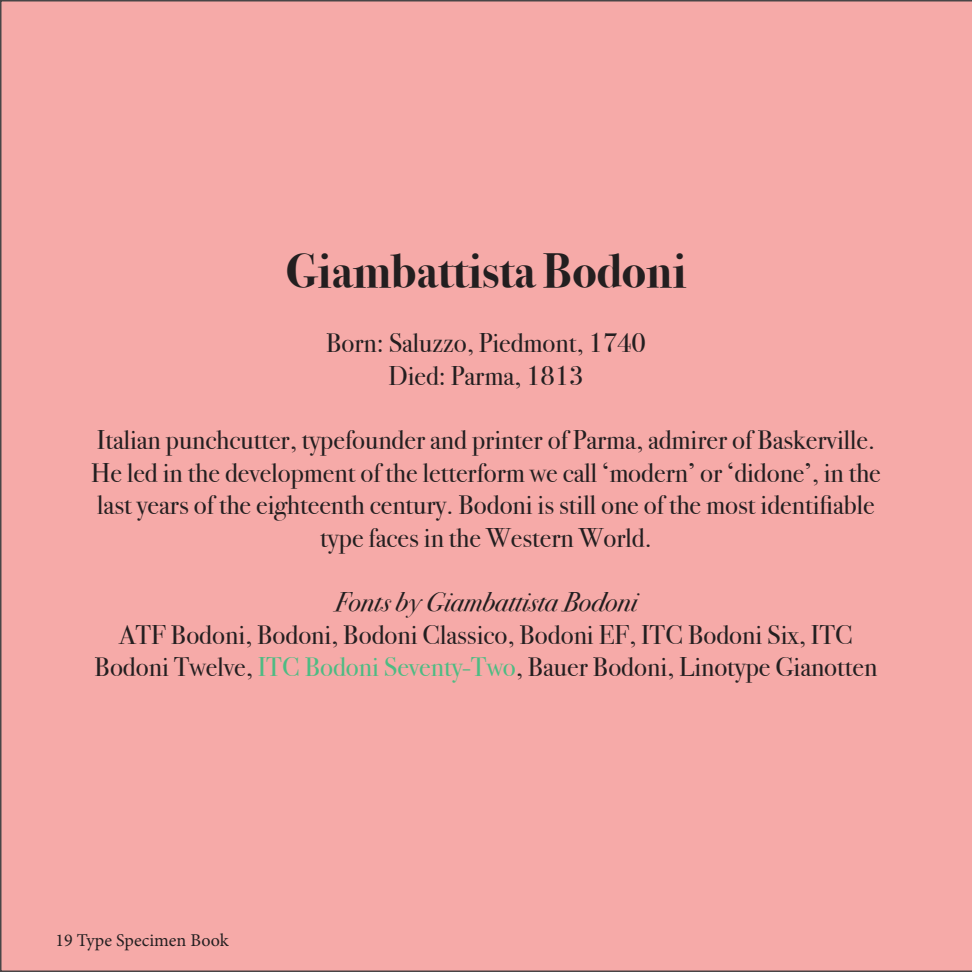
<style>
.page{position:relative;width:972px;height:972px;background:#f6aaa8}
.page>*{position:absolute;margin:0;border:0;box-sizing:border-box;transform-origin:0 0}
.t1{font:700 48px "Bodoni Svty Two ITCTT";color:#231f20}
.t2{font:27px/32.4px "Bodoni Svty Two ITCTT";color:#231f20;text-align:center}
.t3{font:italic 27px "Bodoni Svty Two ITCTT";color:#231f20}
.t4{font:18px "Minion Pro";color:#231f20}
.s1{color:#4dbc83}
</style>
<div class="page">
<p class="t1" style="left:286px;top:231px;width:402px">Giambattista Bodoni</p>
<p class="t2" style="left:326px;top:324px;width:322px">Born: Saluzzo, Piedmont, 1740</p>
<p class="t2" style="left:388px;top:356px;width:197px">Died: Parma, 1813</p>
<p class="t2" style="left:91px;top:421px;width:791px">Italian punchcutter, typefounder and printer of Parma, admirer of Baskerville.<br>He led in the development of the letterform we call ‘modern’ or ‘didone’, in the last years of the eighteenth century. Bodoni is still one of the most identifiable type faces in the Western World.</p>
<p class="t3" style="left:335px;top:579px;width:304px">Fonts by Giambattista Bodoni</p>
<p class="t2" style="left:95px;top:616px;width:784px">ATF Bodoni, Bodoni, Bodoni Classico, Bodoni EF, ITC Bodoni Six, ITC<br>Bodoni Twelve, <span class="s1">ITC Bodoni Seventy-Two</span>, Bauer Bodoni, Linotype Gianotten</p>
<p class="t4" style="left:56px;top:928px;width:175px">19 Type Specimen Book</p>
</div>
